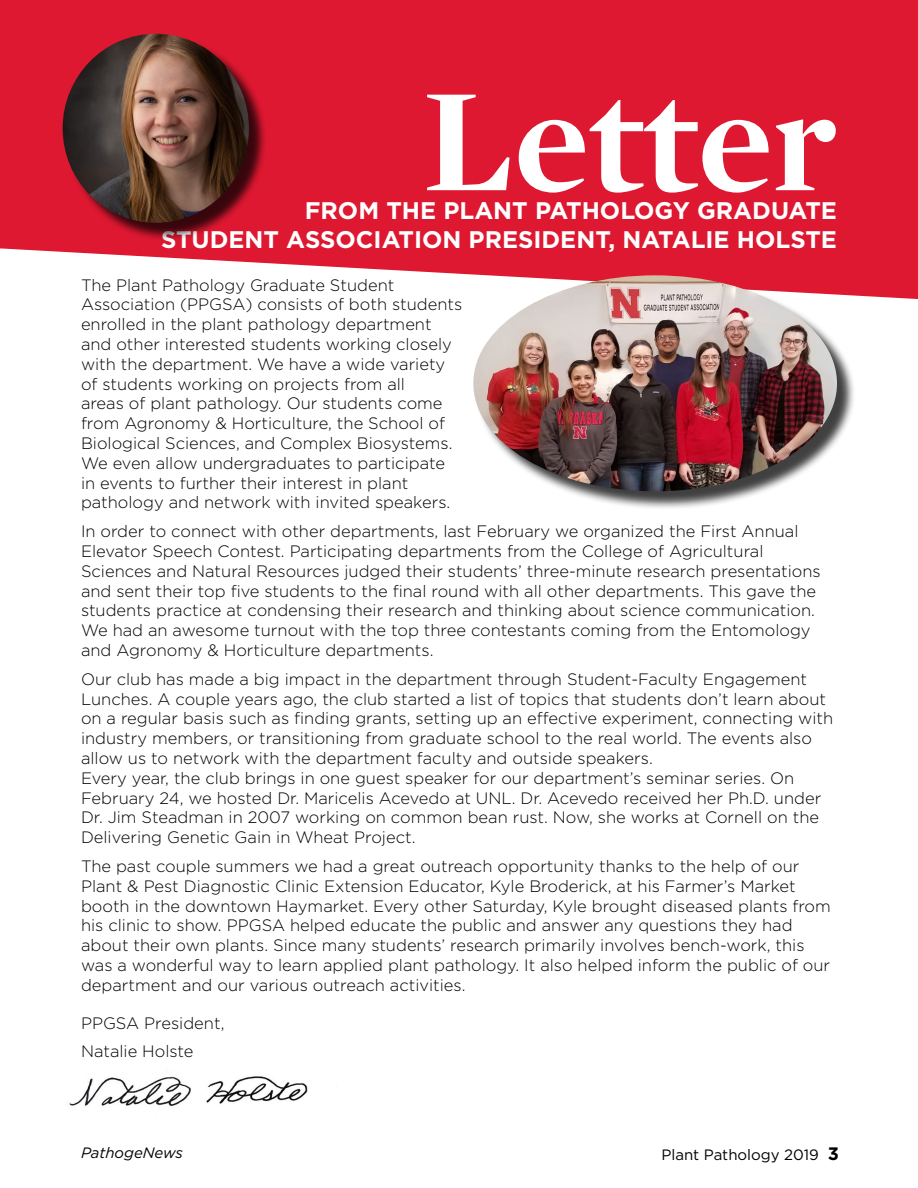
<style>
.page{position:relative;width:918px;height:1188px;background:#fff}
.page>*{position:absolute;margin:0;border:0;box-sizing:border-box;transform-origin:0 0}
.t1{font:700 150px "Mercury Display";color:#fff}
.t2{font:700 24px "Gotham";color:#fff}
.t3{font:300 16.5px/19.8px "Gotham";color:#000}
.t4{font:15px "Gotham";color:#000}
.t5{font:italic 15px "Gotham";color:#000}
.s1{font-weight:700;font-size:18px}
</style>
<div class="page">
<img style="left:69px;top:1076px;width:239px;height:31px">
<svg style="left:0;top:0;width:918px;height:299px;background:#e12a41"></svg>
<div style="left:476px;top:278px;width:380px;height:232px;background:#000;opacity:.75"></div>
<img style="left:473px;top:275px;width:364px;height:216px">
<div style="left:65px;top:36px;width:202px;height:205px;background:#000;opacity:.75"></div>
<img style="left:63px;top:34px;width:186px;height:189px">
<p class="t1" style="left:423px;top:31px;width:416px">Letter</p>
<p class="t2" style="left:161px;top:223px;width:677px">STUDENT ASSOCIATION PRESIDENT, NATALIE HOLSTE</p>
<p class="t2" style="left:305px;top:195px;width:534px">FROM THE PLANT PATHOLOGY GRADUATE</p>
<p class="t3" style="left:81px;top:274px;width:383px">The Plant Pathology Graduate Student Association (PPGSA) consists of both students enrolled in the plant pathology department and other interested students working closely with the department. We have a wide variety of students working on projects from all<br>areas of plant pathology. Our students come from Agronomy &amp; Horticulture, the School of Biological Sciences, and Complex Biosystems.<br>We even allow undergraduates to participate in events to further their interest in plant</p>
<p class="t3" style="left:81px;top:492px;width:371px">pathology and network with invited speakers.</p>
<p class="t3" style="left:81px;top:521px;width:741px">In order to connect with other departments, last February we organized the First Annual Elevator Speech Contest. Participating departments from the College of Agricultural Sciences and Natural Resources judged their students’ three-minute research presentations and sent their top five students to the final round with all other departments. This gave the students practice at condensing their research and thinking about science communication.<br>We had an awesome turnout with the top three contestants coming from the Entomology and Agronomy &amp; Horticulture departments.</p>
<p class="t3" style="left:81px;top:669px;width:754px">Our club has made a big impact in the department through Student-Faculty Engagement Lunches. A couple years ago, the club started a list of topics that students don’t learn about on a regular basis such as finding grants, setting up an effective experiment, connecting with industry members, or transitioning from graduate school to the real world. The events also allow us to network with the department faculty and outside speakers.</p>
<p class="t3" style="left:81px;top:768px;width:742px">Every year, the club brings in one guest speaker for our department’s seminar series. On February 24, we hosted Dr. Maricelis Acevedo at UNL. Dr. Acevedo received her Ph.D. under Dr. Jim Steadman in 2007 working on common bean rust. Now, she works at Cornell on the Delivering Genetic Gain in Wheat Project.</p>
<p class="t3" style="left:81px;top:856px;width:751px">The past couple summers we had a great outreach opportunity thanks to the help of our Plant &amp; Pest Diagnostic Clinic Extension Educator, Kyle Broderick, at his Farmer’s Market booth in the downtown Haymarket. Every other Saturday, Kyle brought diseased plants from his clinic to show. PPGSA helped educate the public and answer any questions they had about their own plants. Since many students’ research primarily involves bench-work, this was a wonderful way to learn applied plant pathology. It also helped inform the public of our department and our various outreach activities.</p>
<p class="t3" style="left:81px;top:1013px;width:145px">PPGSA President,</p>
<p class="t3" style="left:81px;top:1041px;width:114px">Natalie Holste</p>
<p class="t5" style="left:81px;top:1143px;width:104px">PathogeNews</p>
<p class="t4" style="left:661px;top:1145px;width:179px">Plant Pathology 2019 <span class="s1">3</span></p>
</div>
